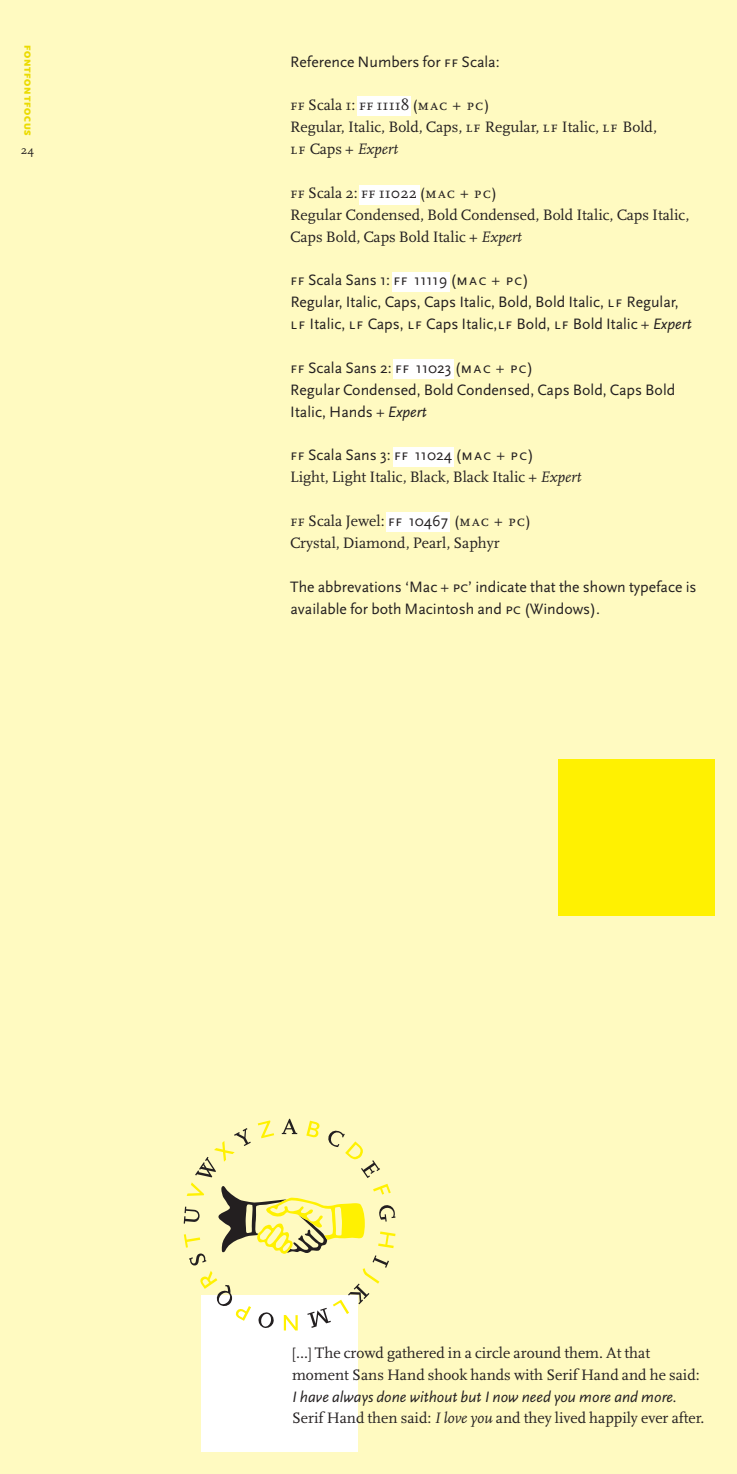
<style>
.page{position:relative;width:737px;height:1474px;background:#fff}
.page>*{position:absolute;margin:0;border:0;box-sizing:border-box;transform-origin:0 0}
.t1{font:15.75px/21.9px "Scala";color:#231f20}
.t2{font:15.75px/21.9px "Scala Sans";color:#231f20}
.t3{font:italic 15.75px "Scala Sans";color:#231f20}
.t4{font:12.25px "Scala";color:#231f20}
.t5{font:900 9.1px "Scala Sans";letter-spacing:.085em;color:#ebdb01}
.s1{font-family:"Scala Sans Caps"}
.s2{font-family:"Scala Caps"}
.s3{font-style:italic}
.s4{font-family:"Scala Sans"}
</style>
<div class="page">
<div style="left:0;top:0;width:737px;height:1473px;background:#fffac1"></div>
<div style="left:357px;top:96px;width:54px;height:20px;background:#fff"></div>
<div style="left:359px;top:185px;width:60px;height:19px;background:#fff"></div>
<div style="left:392px;top:271px;width:57px;height:20px;background:#fff"></div>
<div style="left:393px;top:359px;width:61px;height:20px;background:#fff"></div>
<div style="left:393px;top:447px;width:61px;height:19px;background:#fff"></div>
<div style="left:386px;top:512px;width:64px;height:20px;background:#fff"></div>
<div style="left:558px;top:759px;width:156px;height:156px;background:#fff101"></div>
<div style="left:201px;top:1295px;width:156px;height:156px;background:#fff"></div>
<svg style="left:184px;top:1118px;width:211px;height:212px"></svg>
<p class="t5" style="left:33px;top:45px;width:92px;rotate:90deg">FONTFONTFOCUS</p>
<p class="t4" style="left:21px;top:145px;width:15px">24</p>
<p class="t2" style="left:290px;top:52px;width:211px">Reference Numbers for <span class="s1">ff</span> Scala:</p>
<p class="t1" style="left:290px;top:95px;width:368px"><span class="s2">ff</span> Scala 1: <span class="s2">ff</span> 11118 (<span class="s2">mac</span> + <span class="s2">pc</span>)<br>Regular, Italic, Bold, Caps, <span class="s2">lf</span> Regular, <span class="s2">lf</span> Italic, <span class="s2">lf</span> Bold, <span class="s2">lf</span> Caps <span class="s3">+ Expert</span></p>
<p class="t1" style="left:290px;top:183px;width:400px"><span class="s2">ff</span> Scala 2: <span class="s2">ff</span> 11022 (<span class="s2">mac</span> + <span class="s2">pc</span>)<br>Regular Condensed, Bold Condensed, Bold Italic, Caps Italic,<br>Caps Bold, Caps Bold Italic <span class="s3">+ Expert</span></p>
<p class="t2" style="left:290px;top:270px;width:403px"><span class="s1">ff</span> Scala Sans 1: <span class="s1">ff</span> 11119 (<span class="s1">mac</span> + <span class="s1">pc</span>)<br>Regular, Italic, Caps, Caps Italic, Bold, Bold Italic, <span class="s1">lf</span> Regular, <span class="s1">lf</span> Italic, <span class="s1">lf</span> Caps, <span class="s1">lf</span> Caps Italic,<span class="s1">lf</span> Bold, <span class="s1">lf</span> Bold Italic <span class="s3">+ Expert</span></p>
<p class="t2" style="left:290px;top:358px;width:386px"><span class="s1">ff</span> Scala Sans 2: <span class="s1">ff</span> 11023 (<span class="s1">mac</span> + <span class="s1">pc</span>)<br>Regular Condensed, Bold Condensed, Caps Bold, Caps Bold<br>Italic, Hands <span class="s3">+ Expert</span></p>
<p class="t2" style="left:290px;top:445px;width:245px"><span class="s1">ff</span> Scala Sans 3: <span class="s1">ff</span> 11024 (<span class="s1">mac</span> + <span class="s1">pc</span>)</p>
<p class="t1" style="left:290px;top:467px;width:292px">Light, Light Italic, Black, Black Italic <span class="s3">+ Expert</span></p>
<p class="t1" style="left:290px;top:511px;width:242px"><span class="s2">ff</span> Scala Jewel: <span class="s1">ff</span> <span class="s4">10467</span> (<span class="s2">mac</span> + <span class="s2">pc</span>)<br>Crystal, Diamond, Pearl, Saphyr</p>
<p class="t2" style="left:290px;top:577px;width:408px">The abbrevations ‘Mac + <span class="s1">pc</span>’ indicate that the shown typeface is available for both Macintosh and <span class="s1">pc</span> (Windows).</p>
<p class="t1" style="left:292px;top:1342px;width:409px">[…] The crowd gathered in a circle around them. At that moment Sans Hand shook hands with Serif Hand and he said:</p>
<p class="t3" style="left:292px;top:1389px;width:386px">I have always done without but I now need you more and more.</p>
<p class="t1" style="left:292px;top:1408px;width:414px">Serif Hand then said: <span class="s3">I love you</span> and they lived happily ever after.</p>
</div>
